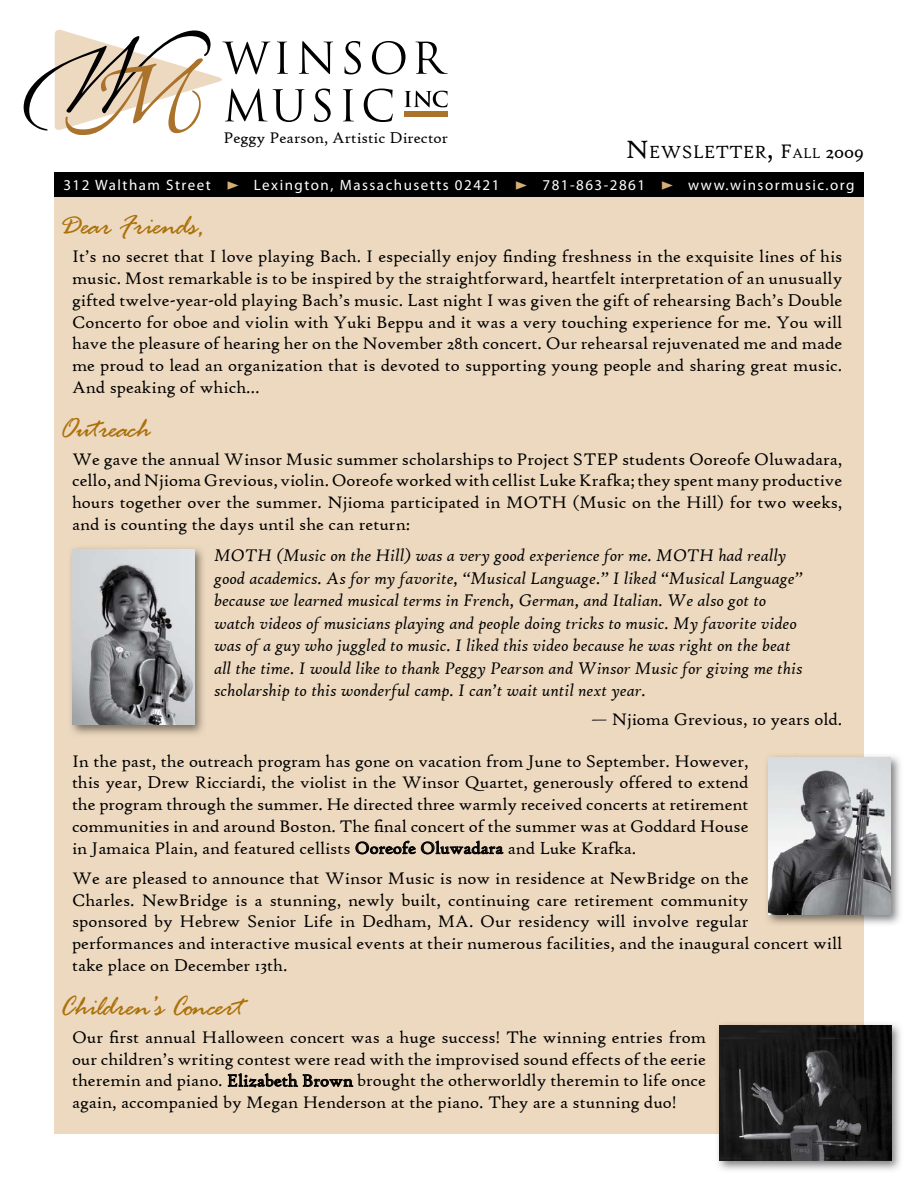
<style>
.page{position:relative;width:918px;height:1188px;background:#fff}
.page>*{position:absolute;margin:0;border:0;box-sizing:border-box;transform-origin:0 0}
.t1{font:italic 30px "Rage";letter-spacing:-.01em;color:#ab710a}
.t2{font:italic 30px "Rage";letter-spacing:-.05em;color:#ab710a}
.t3{font:18.9px "High Tower Text";color:#000}
.t4{font:18px/21.8px "High Tower Text";color:#000;text-align:justify}
.t5{font:italic 18px/22.5px "High Tower Text";color:#000}
.t6{font:16.5px "High Tower Text";color:#000}
.t7{font:15px "Myriad Pro";letter-spacing:.1em;color:#fff}
.s1{color:#d5ae77}
.s2{font-size:27px}
.s3{font-size:21px}
.s4{font-size:14.7px}
</style>
<div class="page">
<div style="left:54px;top:196px;width:810px;height:938px;background:#edd9bf"></div>
<svg style="left:356px;top:841px;width:148px;height:13px"></svg>
<svg style="left:228px;top:1073px;width:125px;height:15px"></svg>
<div style="left:54px;top:172px;width:810px;height:25px;background:#000"></div>
<img style="left:71px;top:548px;width:132px;height:186px">
<img style="left:73px;top:549px;width:121px;height:176px">
<img style="left:767px;top:756px;width:133px;height:168px">
<img style="left:769px;top:758px;width:122px;height:157px">
<svg style="left:344px;top:41px;width:17px;height:33px"></svg>
<svg style="left:372px;top:41px;width:34px;height:33px"></svg>
<svg style="left:415px;top:42px;width:33px;height:32px"></svg>
<svg style="left:343px;top:89px;width:11px;height:32px"></svg>
<svg style="left:364px;top:89px;width:29px;height:33px"></svg>
<svg style="left:405px;top:91px;width:43px;height:16px"></svg>
<div style="left:405px;top:112px;width:43px;height:5px;background:#aa722a"></div>
<svg style="left:24px;top:30px;width:309px;height:105px"></svg>
<img style="left:718px;top:1024px;width:183px;height:146px">
<img style="left:718px;top:1024px;width:146px;height:110px">
<img style="left:720px;top:1026px;width:171px;height:135px">
<p class="t6" style="left:224px;top:128px;width:226px">Peggy Pearson, Artistic Director</p>
<p class="t7" style="left:63px;top:176px;width:793px">312 Waltham Street <span class="s1">◆</span> Lexington, Massachusetts 02421 <span class="s1">◆</span> 781-863-2861 <span class="s1">◆</span> www.winsormusic.org</p>
<p class="t3" style="left:626px;top:141px;width:240px"><span class="s2">N</span>EWSLETTER<span class="s2">,</span> <span class="s3">F</span><span class="s4">ALL</span> <span class="s3">2009</span></p>
<h1 class="t1" style="left:59px;top:210px;width:147px">Dear Friends,</h1>
<p class="t4" style="left:72px;top:246px;width:772px">It’s no secret that I love playing Bach. I especially enjoy finding freshness in the exquisite lines of his music. Most remarkable is to be inspired by the straightforward, heartfelt interpretation of an unusually gifted twelve-year-old playing Bach’s music. Last night I was given the gift of rehearsing Bach’s Double Concerto for oboe and violin with Yuki Beppu and it was a very touching experience for me. You will have the pleasure of hearing her on the November 28th concert. Our rehearsal rejuvenated me and made me proud to lead an organization that is devoted to supporting young people and sharing great music.<br>And speaking of which…</p>
<h1 class="t1" style="left:59px;top:412px;width:92px">Outreach</h1>
<p class="t4" style="left:72px;top:448px;width:772px">We gave the annual Winsor Music summer scholarships to Project STEP students Ooreofe Oluwadara, cello, and Njioma Grevious, violin. Ooreofe worked with cellist Luke Krafka; they spent many productive hours together over the summer. Njioma participated in MOTH (Music on the Hill) for two weeks, and is counting the days until she can return:</p>
<p class="t5" style="left:214px;top:544px;width:590px">MOTH (Music on the Hill) was a very good experience for me. MOTH had really good academics. As for my favorite, “Musical Language.” I liked “Musical Language” because we learned musical terms in French, German, and Italian. We also got to watch videos of musicians playing and people doing tricks to music. My favorite video was of a guy who juggled to music. I liked this video because he was right on the beat all the time. I would like to thank Peggy Pearson and Winsor Music for giving me this scholarship to this wonderful camp. I can’t wait until next year.</p>
<p class="t4" style="left:591px;top:708px;width:253px">— Njioma Grevious, 10 years old.</p>
<p class="t4" style="left:72px;top:750px;width:678px">In the past, the outreach program has gone on vacation from June to September. However, this year, Drew Ricciardi, the violist in the Winsor Quartet, generously offered to extend the program through the summer. He directed three warmly received concerts at retirement communities in and around Boston. The final concert of the summer was at Goddard House in Jamaica Plain, and featured cellists Ooreofe Oluwadara and Luke Krafka.</p>
<p class="t4" style="left:72px;top:867px;width:772px;text-align:left">We are pleased to announce that Winsor Music is now in residence at NewBridge on the<br>Charles. NewBridge is a stunning, newly built, continuing care retirement community<br>sponsored by Hebrew Senior Life in Dedham, MA. Our residency will involve regular performances and interactive musical events at their numerous facilities, and the inaugural concert will take place on December 13th.</p>
<h1 class="t2" style="left:59px;top:990px;width:185px">Children’s Concert</h1>
<p class="t4" style="left:72px;top:1026px;width:636px">Our first annual Halloween concert was a huge success! The winning entries from our children’s writing contest were read with the improvised sound effects of the eerie theremin and piano. Elizabeth Brown brought the otherworldly theremin to life once again, accompanied by Megan Henderson at the piano. They are a stunning duo!</p>
</div>
